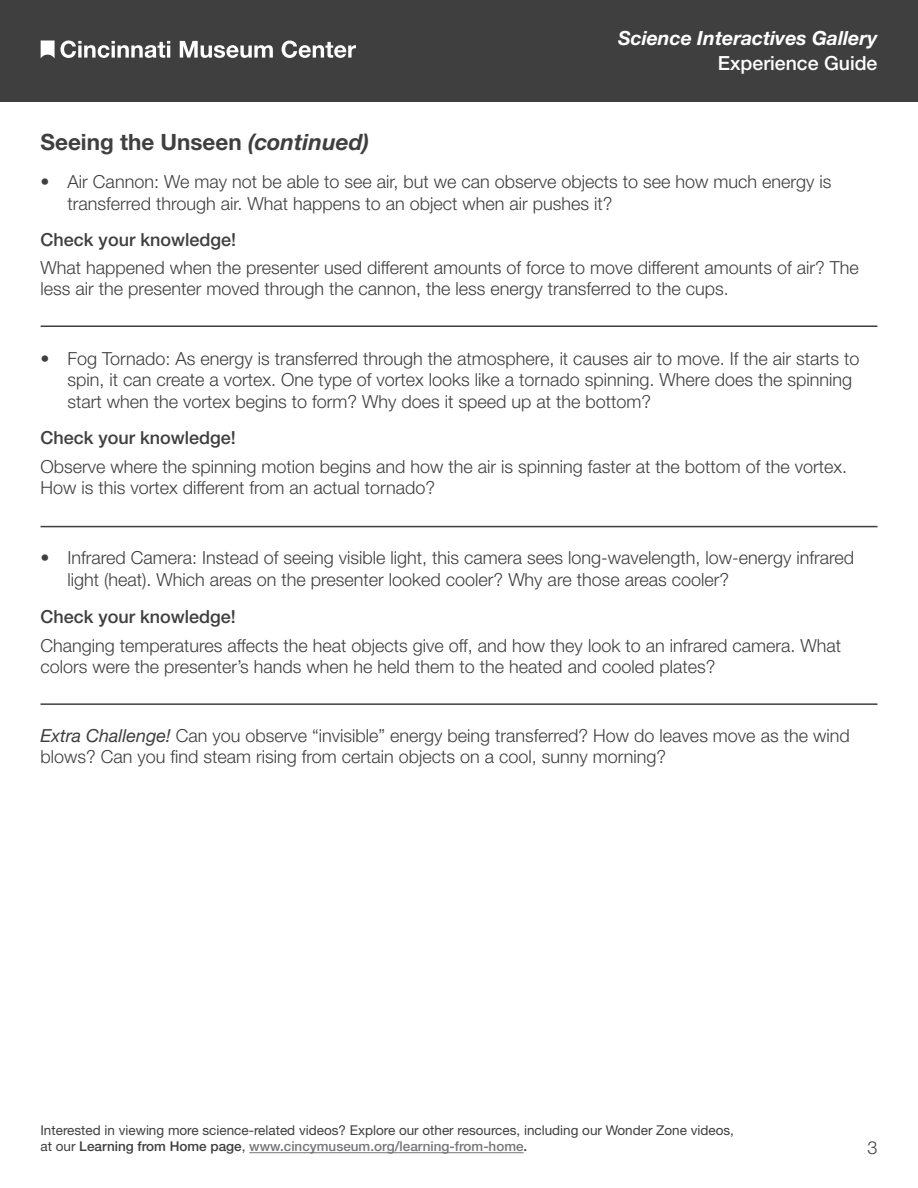
<style>
.page{position:relative;width:918px;height:1188px;background:#fff}
.page>*{position:absolute;margin:0;border:0;box-sizing:border-box;transform-origin:0 0}
.t1{font:700 22.5px "Helvetica Neue LT Std";color:#3f3f3f}
.t2{font:italic 700 19.5px "Helvetica Neue LT Std";color:#fff}
.t3{font:500 19.5px "Helvetica Neue LT Std";color:#fff}
.t4{font:300 18px/21.6px "Helvetica Neue LT Std";color:#3f3f3f}
.t5{font:500 18px "Helvetica Neue LT Std";color:#3f3f3f}
.t6{font:13.5px/16.2px "Helvetica Neue LT Std";color:#3f3f3f}
.s1{font-style:italic}
.s2{font-weight:400;font-style:italic}
.s3{font-weight:500}
.s4{font-weight:500;color:#757679}
</style>
<div class="page">
<div style="left:0;top:0;width:918px;height:102px;background:#3f3f3f"></div>
<svg style="left:41px;top:40px;width:129px;height:18px"></svg>
<svg style="left:180px;top:41px;width:93px;height:17px"></svg>
<svg style="left:282px;top:40px;width:74px;height:18px"></svg>
<hr style="left:41px;top:326px;width:836px;height:1px;background:#3f3f3f">
<hr style="left:40px;top:703px;width:838px;height:2px;background:#3f3f3f">
<hr style="left:40px;top:526px;width:838px;height:1px;background:#3f3f3f">
<hr style="left:249px;top:1152px;width:275px;height:1px;background:#757679">
<p class="t1" style="left:40px;top:128px;width:330px">Seeing the Unseen <span class="s1">(continued)</span></p>
<p class="t2" style="left:618px;top:26px;width:261px">Science Interactives Gallery</p>
<p class="t3" style="left:718px;top:51px;width:161px">Experience Guide</p>
<p class="t4" style="left:68px;top:171px;width:765px;text-indent:-27px">• Air Cannon: We may not be able to see air, but we can observe objects to see how much energy is transferred through air. What happens to an object when air pushes it?</p>
<p class="t5" style="left:41px;top:229px;width:197px">Check your knowledge!</p>
<p class="t4" style="left:41px;top:256px;width:820px">What happened when the presenter used different amounts of force to move different amounts of air? The less air the presenter moved through the cannon, the less energy transferred to the cups.</p>
<p class="t4" style="left:68px;top:347px;width:793px;text-indent:-27px">• Fog Tornado: As energy is transferred through the atmosphere, it causes air to move. If the air starts to spin, it can create a vortex. One type of vortex looks like a tornado spinning. Where does the spinning start when the vortex begins to form? Why does it speed up at the bottom?</p>
<p class="t5" style="left:41px;top:427px;width:197px">Check your knowledge!</p>
<p class="t4" style="left:40px;top:455px;width:808px">Observe where the spinning motion begins and how the air is spinning faster at the bottom of the vortex.<br>How is this vortex different from an actual tornado?</p>
<p class="t4" style="left:68px;top:546px;width:788px;text-indent:-27px">• Infrared Camera: Instead of seeing visible light, this camera sees long-wavelength, low-energy infrared light (heat). Which areas on the presenter looked cooler? Why are those areas cooler?</p>
<p class="t5" style="left:41px;top:606px;width:197px">Check your knowledge!</p>
<p class="t4" style="left:41px;top:634px;width:802px">Changing temperatures affects the heat objects give off, and how they look to an infrared camera. What colors were the presenter’s hands when he held them to the heated and cooled plates?</p>
<p class="t4" style="left:41px;top:724px;width:811px"><span class="s2">Extra Challenge!</span> Can you observe “invisible” energy being transferred? How do leaves move as the wind blows? Can you find steam rising from certain objects on a cool, sunny morning?</p>
<p class="t6" style="left:40px;top:1122px;width:695px">Interested in viewing more science-related videos? Explore our other resources, including our Wonder Zone videos, at our <span class="s3">Learning from Home page</span>, <span class="s4">www.cincymuseum.org/learning-from-home</span><span class="s3">.</span></p>
<p class="t4" style="left:867px;top:1136px;width:12px">3</p>
</div>
